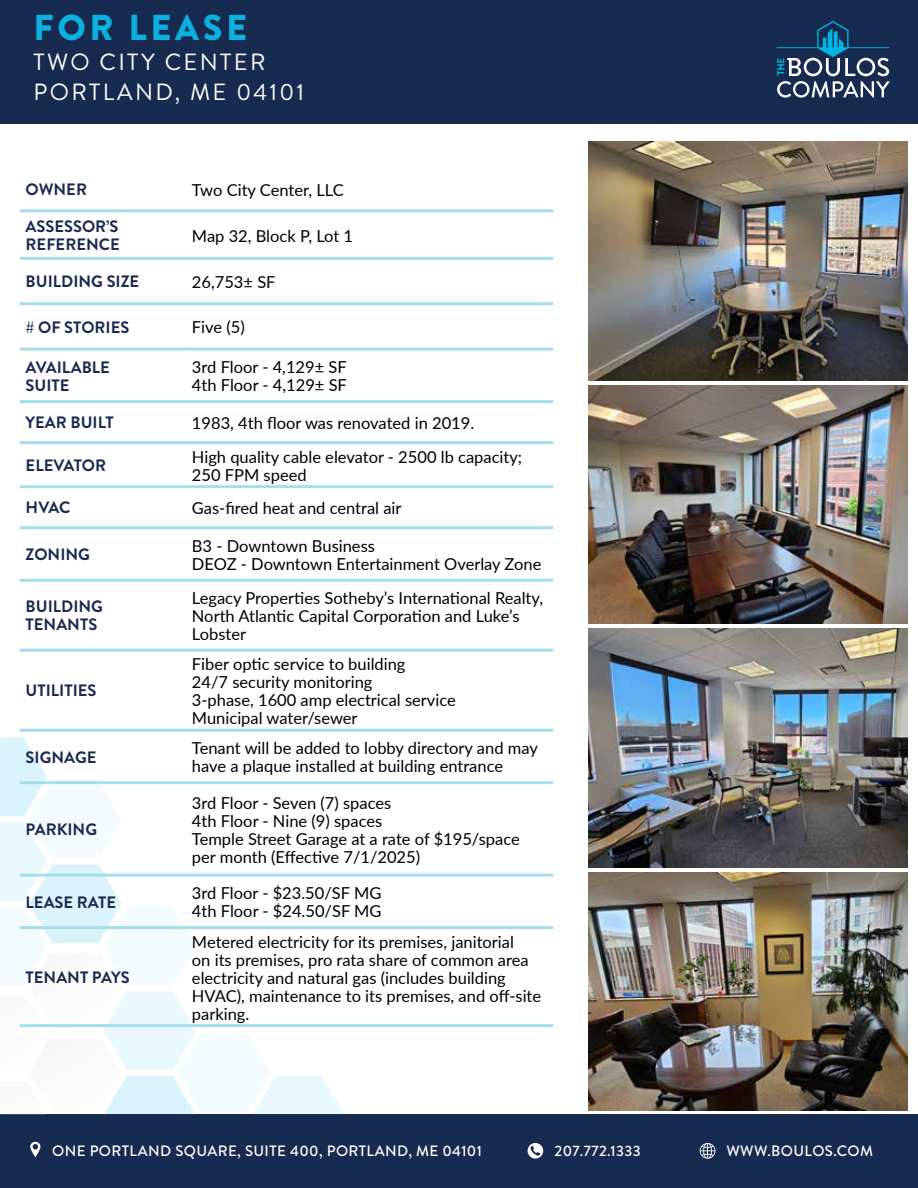
<style>
.page{position:relative;width:918px;height:1188px;background:#fff}
.page>*{position:absolute;margin:0;border:0;box-sizing:border-box;transform-origin:0 0}
.t1{font:900 36px "Brandon Grotesque";letter-spacing:.1em;color:#0bb0de}
.t2{font:23.4px/30px "Brandon Grotesque";letter-spacing:.1em;color:#fff}
.t3{font:16.5px/18px "Lato";color:#000}
.t4{font:700 16.5px/18px "Brandon Grotesque";color:#1a294f}
.t5{font:500 15px "Brandon Grotesque";letter-spacing:.025em;color:#fff}
</style>
<div class="page">
<div style="left:0;top:0;width:918px;height:123px;background:#172b50"></div>
<svg style="left:777px;top:21px;width:113px;height:77px"></svg>
<div style="left:0;top:1115px;width:918px;height:73px;background:#172b50"></div>
<svg style="left:0;top:738px;width:345px;height:377px"></svg>
<svg style="left:30px;top:1142px;width:11px;height:15px"></svg>
<svg style="left:528px;top:1143px;width:15px;height:16px"></svg>
<svg style="left:700px;top:1143px;width:15px;height:16px"></svg>
<img style="left:589px;top:385px;width:318px;height:239px">
<img style="left:589px;top:629px;width:318px;height:238px">
<img style="left:589px;top:142px;width:318px;height:238px">
<img style="left:589px;top:872px;width:318px;height:239px">
<hr style="left:20px;top:209px;width:166px;height:3px;background:#a5ddeb">
<hr style="left:186px;top:209px;width:367px;height:3px;background:#a5ddeb">
<hr style="left:20px;top:257px;width:166px;height:3px;background:#a5ddeb">
<hr style="left:186px;top:257px;width:367px;height:3px;background:#a5ddeb">
<hr style="left:20px;top:302px;width:166px;height:3px;background:#a5ddeb">
<hr style="left:186px;top:302px;width:367px;height:3px;background:#a5ddeb">
<hr style="left:20px;top:348px;width:166px;height:3px;background:#a5ddeb">
<hr style="left:186px;top:348px;width:367px;height:3px;background:#a5ddeb">
<hr style="left:20px;top:400px;width:166px;height:3px;background:#a5ddeb">
<hr style="left:186px;top:400px;width:367px;height:3px;background:#a5ddeb">
<hr style="left:20px;top:441px;width:166px;height:3px;background:#a5ddeb">
<hr style="left:186px;top:441px;width:367px;height:3px;background:#a5ddeb">
<hr style="left:20px;top:485px;width:166px;height:3px;background:#a5ddeb">
<hr style="left:186px;top:485px;width:367px;height:3px;background:#a5ddeb">
<hr style="left:20px;top:526px;width:166px;height:3px;background:#a5ddeb">
<hr style="left:186px;top:526px;width:367px;height:3px;background:#a5ddeb">
<hr style="left:20px;top:579px;width:166px;height:3px;background:#a5ddeb">
<hr style="left:186px;top:579px;width:367px;height:3px;background:#a5ddeb">
<hr style="left:20px;top:649px;width:166px;height:3px;background:#a5ddeb">
<hr style="left:186px;top:649px;width:367px;height:3px;background:#a5ddeb">
<hr style="left:20px;top:729px;width:166px;height:3px;background:#a5ddeb">
<hr style="left:186px;top:729px;width:367px;height:3px;background:#a5ddeb">
<hr style="left:20px;top:781px;width:166px;height:3px;background:#a5ddeb">
<hr style="left:186px;top:781px;width:367px;height:3px;background:#a5ddeb">
<hr style="left:20px;top:874px;width:166px;height:3px;background:#a5ddeb">
<hr style="left:186px;top:874px;width:367px;height:3px;background:#a5ddeb">
<hr style="left:20px;top:926px;width:166px;height:3px;background:#a5ddeb">
<hr style="left:186px;top:926px;width:367px;height:3px;background:#a5ddeb">
<hr style="left:20px;top:1024px;width:166px;height:3px;background:#a5ddeb">
<hr style="left:186px;top:1024px;width:367px;height:3px;background:#a5ddeb">
<h1 class="t1" style="left:33px;top:2px;width:215px">FOR LEASE</h1>
<h2 class="t2" style="left:33px;top:48px;width:272px">TWO CITY CENTER<br>PORTLAND, ME 04101</h2>
<p class="t4" style="left:26px;top:180px;width:63px">OWNER</p>
<p class="t3" style="left:192px;top:180px;width:153px">Two City Center, LLC</p>
<p class="t4" style="left:26px;top:217px;width:96px">ASSESSOR’S<br>REFERENCE</p>
<p class="t3" style="left:192px;top:226px;width:163px">Map 32, Block P, Lot 1</p>
<p class="t4" style="left:26px;top:273px;width:115px">BUILDING SIZE</p>
<p class="t3" style="left:192px;top:272px;width:85px">26,753± SF</p>
<p class="t4" style="left:26px;top:318px;width:105px"># OF STORIES</p>
<p class="t3" style="left:192px;top:318px;width:54px">Five (5)</p>
<p class="t4" style="left:26px;top:358px;width:86px">AVAILABLE<br>SUITE</p>
<p class="t3" style="left:192px;top:358px;width:157px">3rd Floor - 4,129± SF<br>4th Floor - 4,129± SF</p>
<p class="t4" style="left:26px;top:414px;width:90px">YEAR BUILT</p>
<p class="t3" style="left:192px;top:414px;width:284px">1983, 4th floor was renovated in 2019.</p>
<p class="t4" style="left:26px;top:456px;width:82px">ELEVATOR</p>
<p class="t3" style="left:192px;top:447px;width:332px">High quality cable elevator - 2500 lb capacity;<br>250 FPM speed</p>
<p class="t4" style="left:26px;top:499px;width:46px">HVAC</p>
<p class="t3" style="left:192px;top:499px;width:211px">Gas-fired heat and central air</p>
<p class="t4" style="left:26px;top:546px;width:66px">ZONING</p>
<p class="t3" style="left:192px;top:536px;width:351px">B3 - Downtown Business<br>DEOZ - Downtown Entertainment Overlay Zone</p>
<p class="t4" style="left:26px;top:598px;width:79px">BUILDING<br>TENANTS</p>
<p class="t3" style="left:192px;top:589px;width:353px">Legacy Properties Sotheby’s International Realty,<br>North Atlantic Capital Corporation and Luke’s<br>Lobster</p>
<p class="t4" style="left:26px;top:682px;width:72px">UTILITIES</p>
<p class="t3" style="left:192px;top:655px;width:265px">Fiber optic service to building<br>24/7 security monitoring<br>3-phase, 1600 amp electrical service<br>Municipal water/sewer</p>
<p class="t4" style="left:26px;top:748px;width:72px">SIGNAGE</p>
<p class="t3" style="left:192px;top:739px;width:347px">Tenant will be added to lobby directory and may have a plaque installed at building entrance</p>
<p class="t4" style="left:26px;top:821px;width:73px">PARKING</p>
<p class="t3" style="left:192px;top:793px;width:329px">3rd Floor - Seven (7) spaces<br>4th Floor - Nine (9) spaces<br>Temple Street Garage at a rate of $195/space per month (Effective 7/1/2025)</p>
<p class="t4" style="left:26px;top:893px;width:92px">LEASE RATE</p>
<p class="t3" style="left:192px;top:884px;width:191px">3rd Floor - $23.50/SF MG<br>4th Floor - $24.50/SF MG</p>
<p class="t4" style="left:26px;top:968px;width:106px">TENANT PAYS</p>
<p class="t3" style="left:192px;top:932px;width:351px">Metered electricity for its premises, janitorial<br>on its premises, pro rata share of common area electricity and natural gas (includes building HVAC), maintenance to its premises, and off-site parking.</p>
<p class="t5" style="left:52px;top:1140px;width:431px">ONE PORTLAND SQUARE, SUITE 400, PORTLAND, ME 04101</p>
<p class="t5" style="left:555px;top:1140px;width:88px">207.772.1333</p>
<p class="t5" style="left:726px;top:1140px;width:148px">WWW.BOULOS.COM</p>
</div>
